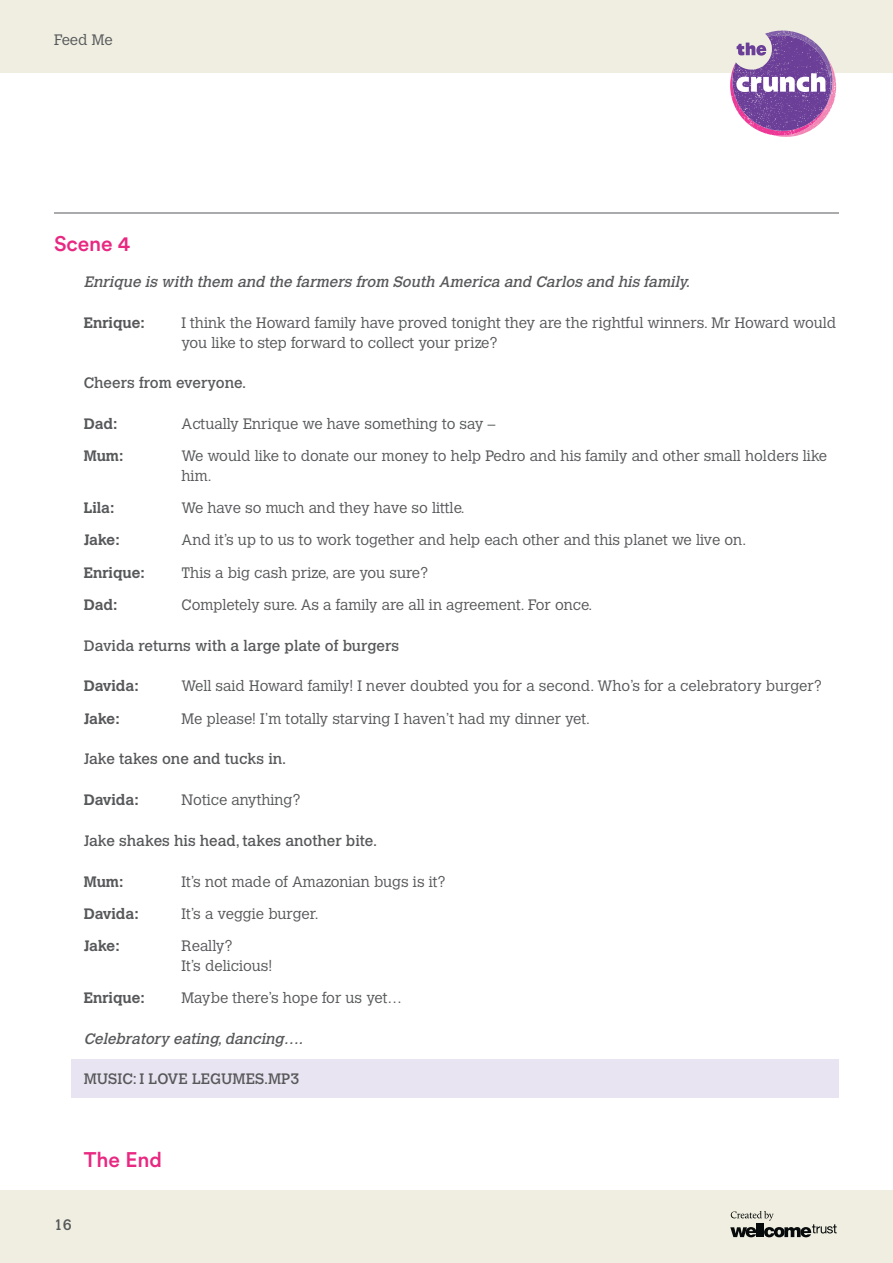
<style>
.page{position:relative;width:893px;height:1263px;background:#fff}
.page>*{position:absolute;margin:0;border:0;box-sizing:border-box;transform-origin:0 0}
.t1{font:500 21px "Circular Pro";color:#e82881}
.t2{font:300 15px/19.5px "Calvert MT Std";color:#57585a}
.t3{font:15px "Calvert MT Std";color:#57585a}
.t4{font:italic 15px "Calvert MT Std";color:#57585a}
.t5{font:700 15px "Calvert MT Std";color:#57585a}
</style>
<div class="page">
<div style="left:0;top:1191px;width:893px;height:72px;background:#efeee1"></div>
<div style="left:0;top:0;width:893px;height:72px;background:#efeee1"></div>
<svg style="left:730px;top:1211px;width:107px;height:26px"></svg>
<svg style="left:730px;top:31px;width:106px;height:106px"></svg>
<hr style="left:54px;top:213px;width:785px;height:1px;background:#57585a">
<div style="left:71px;top:1060px;width:768px;height:38px;background:#e9e4f1"></div>
<p class="t2" style="left:54px;top:30px;width:60px">Feed Me</p>
<h1 class="t1" style="left:54px;top:229px;width:78px">Scene 4</h1>
<p class="t4" style="left:84px;top:273px;width:611px">Enrique is with them and the farmers from South America and Carlos and his family.</p>
<p class="t5" style="left:84px;top:313px;width:63px">Enrique:</p>
<p class="t2" style="left:182px;top:313px;width:656px">I think the Howard family have proved tonight they are the rightful winners. Mr Howard would you like to step forward to collect your prize?</p>
<p class="t3" style="left:84px;top:374px;width:164px">Cheers from everyone.</p>
<p class="t5" style="left:84px;top:414px;width:35px">Dad:</p>
<p class="t2" style="left:182px;top:414px;width:315px">Actually Enrique we have something to say –</p>
<p class="t5" style="left:84px;top:447px;width:41px">Mum:</p>
<p class="t2" style="left:182px;top:447px;width:647px">We would like to donate our money to help Pedro and his family and other small holders like him.</p>
<p class="t5" style="left:84px;top:498px;width:32px">Lila:</p>
<p class="t2" style="left:182px;top:498px;width:285px">We have so much and they have so little.</p>
<p class="t5" style="left:84px;top:531px;width:37px">Jake:</p>
<p class="t2" style="left:182px;top:531px;width:566px">And it’s up to us to work together and help each other and this planet we live on.</p>
<p class="t5" style="left:84px;top:563px;width:63px">Enrique:</p>
<p class="t2" style="left:182px;top:563px;width:248px">This a big cash prize, are you sure?</p>
<p class="t5" style="left:84px;top:595px;width:35px">Dad:</p>
<p class="t2" style="left:182px;top:595px;width:412px">Completely sure. As a family are all in agreement. For once.</p>
<p class="t3" style="left:84px;top:637px;width:317px">Davida returns with a large plate of burgers</p>
<p class="t5" style="left:84px;top:677px;width:57px">Davida:</p>
<p class="t2" style="left:182px;top:677px;width:642px">Well said Howard family! I never doubted you for a second. Who’s for a celebratory burger?</p>
<p class="t5" style="left:84px;top:709px;width:37px">Jake:</p>
<p class="t2" style="left:182px;top:709px;width:410px">Me please! I’m totally starving I haven’t had my dinner yet.</p>
<p class="t3" style="left:84px;top:750px;width:204px">Jake takes one and tucks in.</p>
<p class="t5" style="left:84px;top:790px;width:57px">Davida:</p>
<p class="t2" style="left:182px;top:790px;width:121px">Notice anything?</p>
<p class="t3" style="left:84px;top:832px;width:295px">Jake shakes his head, takes another bite.</p>
<p class="t5" style="left:84px;top:872px;width:41px">Mum:</p>
<p class="t2" style="left:182px;top:872px;width:266px">It’s not made of Amazonian bugs is it?</p>
<p class="t5" style="left:84px;top:904px;width:57px">Davida:</p>
<p class="t2" style="left:182px;top:904px;width:139px">It’s a veggie burger.</p>
<p class="t5" style="left:84px;top:936px;width:37px">Jake:</p>
<p class="t2" style="left:182px;top:936px;width:92px">Really?<br>It’s delicious!</p>
<p class="t5" style="left:84px;top:988px;width:63px">Enrique:</p>
<p class="t2" style="left:182px;top:988px;width:222px">Maybe there’s hope for us yet…</p>
<p class="t4" style="left:84px;top:1030px;width:224px">Celebratory eating,dancing….</p>
<p class="t3" style="left:84px;top:1069px;width:217px">MUSIC: I LOVE LEGUMES.MP3</p>
<h1 class="t1" style="left:84px;top:1146px;width:80px">The End</h1>
<p class="t3" style="left:54px;top:1216px;width:19px">16</p>
</div>
